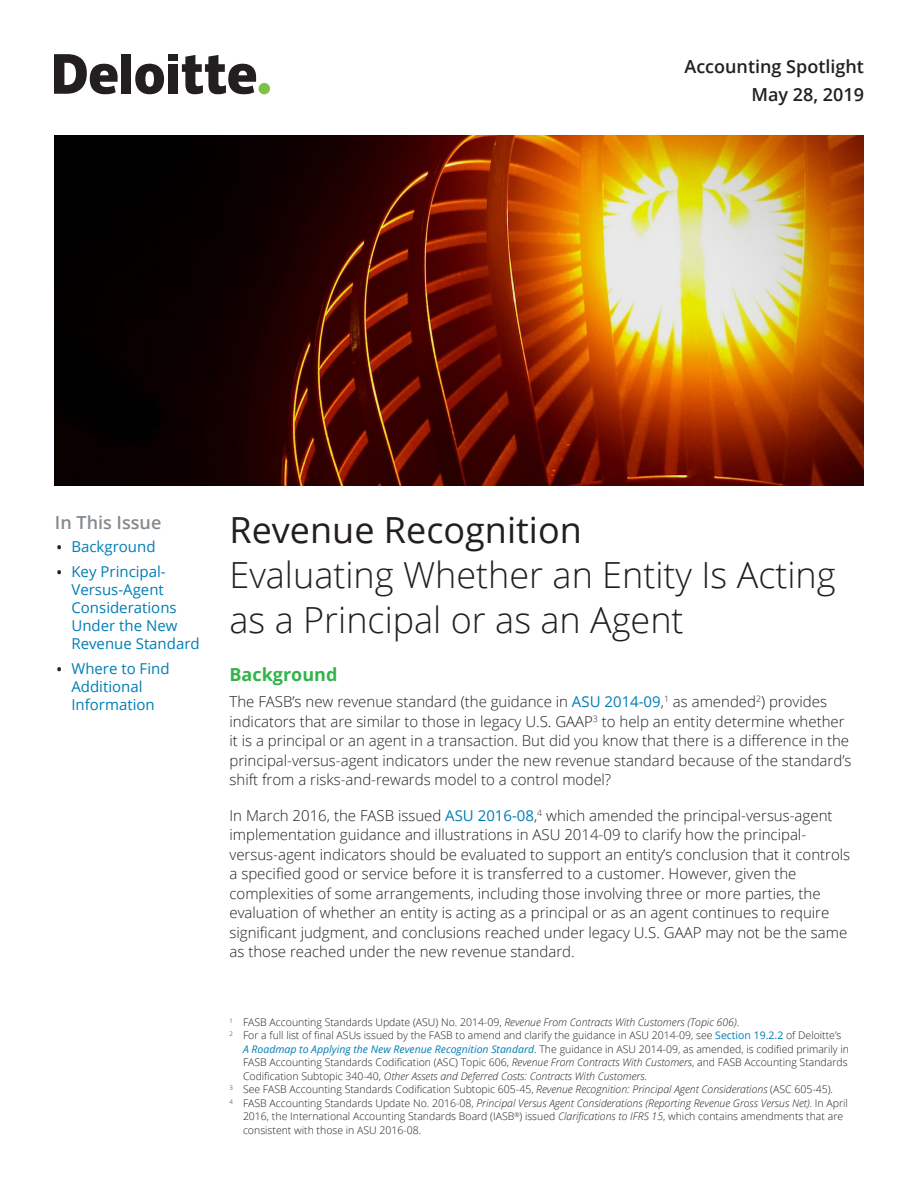
<style>
.page{position:relative;width:918px;height:1188px;background:#fff}
.page>*{position:absolute;margin:0;border:0;box-sizing:border-box;transform-origin:0 0}
.t1{font:300 36px/45px "Open Sans";color:#231f20}
.t2{font:36px "Open Sans";color:#231f20}
.t3{font:600 18px/27.8px "Open Sans";color:#231f20;text-align:right}
.t4{font:600 18px "Open Sans";color:#868a8e}
.t5{font:700 18px "Open Sans";color:#31b44a}
.t6{font:300 15px/19.5px "Open Sans";color:#231f20}
.t7{font:15px/18px "Open Sans";color:#007db5}
.t8{font:300 10.5px "Open Sans";color:#231f20}
.t9{font:italic 300 10.5px "Open Sans";color:#231f20}
.s1{font-weight:300;font-size:24px;color:#231f20}
.s2{font-weight:400;color:#007db5}
.s3{font-style:italic}
.s4{font-weight:400;font-style:italic;color:#007db5}
.s5{font-style:normal}
</style>
<div class="page">
<img style="left:54px;top:135px;width:810px;height:351px">
<div style="left:259px;top:83px;width:11px;height:11px;background:#7fc241;border-radius:50%"></div>
<div style="left:121px;top:54px;width:10px;height:40px;background:#231f20"></div>
<svg style="left:135px;top:64px;width:29px;height:30px"></svg>
<div style="left:168px;top:64px;width:10px;height:30px;background:#231f20"></div>
<div style="left:168px;top:54px;width:10px;height:7px;background:#231f20"></div>
<svg style="left:182px;top:55px;width:74px;height:39px"></svg>
<svg style="left:54px;top:54px;width:64px;height:40px"></svg>
<p class="t3" style="left:684px;top:52px;width:181px">Accounting Spotlight<br>May 28, 2019</p>
<p class="t4" style="left:55px;top:510px;width:108px">In This Issue</p>
<p class="t7" style="left:55px;top:538px;width:102px"><span class="s1">•</span> Background</p>
<p class="t7" style="left:71px;top:562px;width:130px;text-indent:-16px"><span class="s1">•</span> Key Principal-<br>Versus-Agent<br>Considerations<br>Under the New<br>Revenue Standard</p>
<p class="t7" style="left:71px;top:659px;width:100px;text-indent:-16px"><span class="s1">•</span> Where to Find<br>Additional<br>Information</p>
<h1 class="t2" style="left:230px;top:505px;width:354px">Revenue Recognition</h1>
<h1 class="t1" style="left:230px;top:551px;width:608px">Evaluating Whether an Entity Is Acting as a Principal or as an Agent</h1>
<p class="t5" style="left:230px;top:662px;width:109px">Background</p>
<p class="t6" style="left:230px;top:691px;width:624px">The FASB’s new revenue standard (the guidance in <span class="s2">ASU 2014-09</span>,<sup>1</sup> as amended<sup>2</sup>) provides indicators that are similar to those in legacy U.S. GAAP<sup>3</sup> to help an entity determine whether it is a principal or an agent in a transaction. But did you know that there is a difference in the principal-versus-agent indicators under the new revenue standard because of the standard’s shift from a risks-and-rewards model to a control model?</p>
<p class="t6" style="left:230px;top:805px;width:622px">In March 2016, the FASB issued <span class="s2">ASU 2016-08</span>,<sup>4</sup> which amended the principal-versus-agent implementation guidance and illustrations in ASU 2014-09 to clarify how the principal&shy;versus-agent indicators should be evaluated to support an entity’s conclusion that it controls a specified good or service before it is transferred to a customer. However, given the complexities of some arrangements, including those involving three or more parties, the evaluation of whether an entity is acting as a principal or as an agent continues to require significant judgment, and conclusions reached under legacy U.S. GAAP may not be the same as those reached under the new revenue standard.</p>
<p class="t8" style="left:230px;top:1015px;width:511px"><sup>1</sup> FASB Accounting Standards Update (ASU) No. 2014-09, <span class="s3">Revenue From Contracts With Customers (Topic 606)</span>.</p>
<p class="t8" style="left:230px;top:1028px;width:613px"><sup>2</sup> For a full list of final ASUs issued by the FASB to amend and clarify the guidance in ASU 2014-09, see <span class="s2">Section 19.2.2</span> of Deloitte’s</p>
<p class="t8" style="left:243px;top:1042px;width:607px"><span class="s4">A Roadmap to Applying the New Revenue Recognition Standard</span>. The guidance in ASU 2014-09, as amended, is codified primarily in</p>
<p class="t8" style="left:243px;top:1055px;width:606px">FASB Accounting Standards Codification (ASC) Topic 606, <span class="s3">Revenue From Contracts With Customers</span>, and FASB Accounting Standards</p>
<p class="t9" style="left:243px;top:1069px;width:406px"><span class="s5">Codification Subtopic 340-40,</span> Other Assets and Deferred Costs: Contracts With Customers<span class="s5">.</span></p>
<p class="t8" style="left:230px;top:1082px;width:605px"><sup>3</sup> See FASB Accounting Standards Codification Subtopic 605-45, <span class="s3">Revenue Recognition: Principal Agent Considerations</span> (ASC 605-45).</p>
<p class="t9" style="left:230px;top:1096px;width:620px"><sup>4</sup> <span class="s5">FASB Accounting Standards Update No. 2016-08,</span> Principal Versus Agent Considerations (Reporting Revenue Gross Versus Net)<span class="s5">. In April</span></p>
<p class="t8" style="left:243px;top:1109px;width:602px">2016, the International Accounting Standards Board (IASB<sup>®</sup>) issued <span class="s3">Clarifications to IFRS 15</span>, which contains amendments that are</p>
<p class="t8" style="left:243px;top:1123px;width:180px">consistent with those in ASU 2016-08.</p>
</div>
